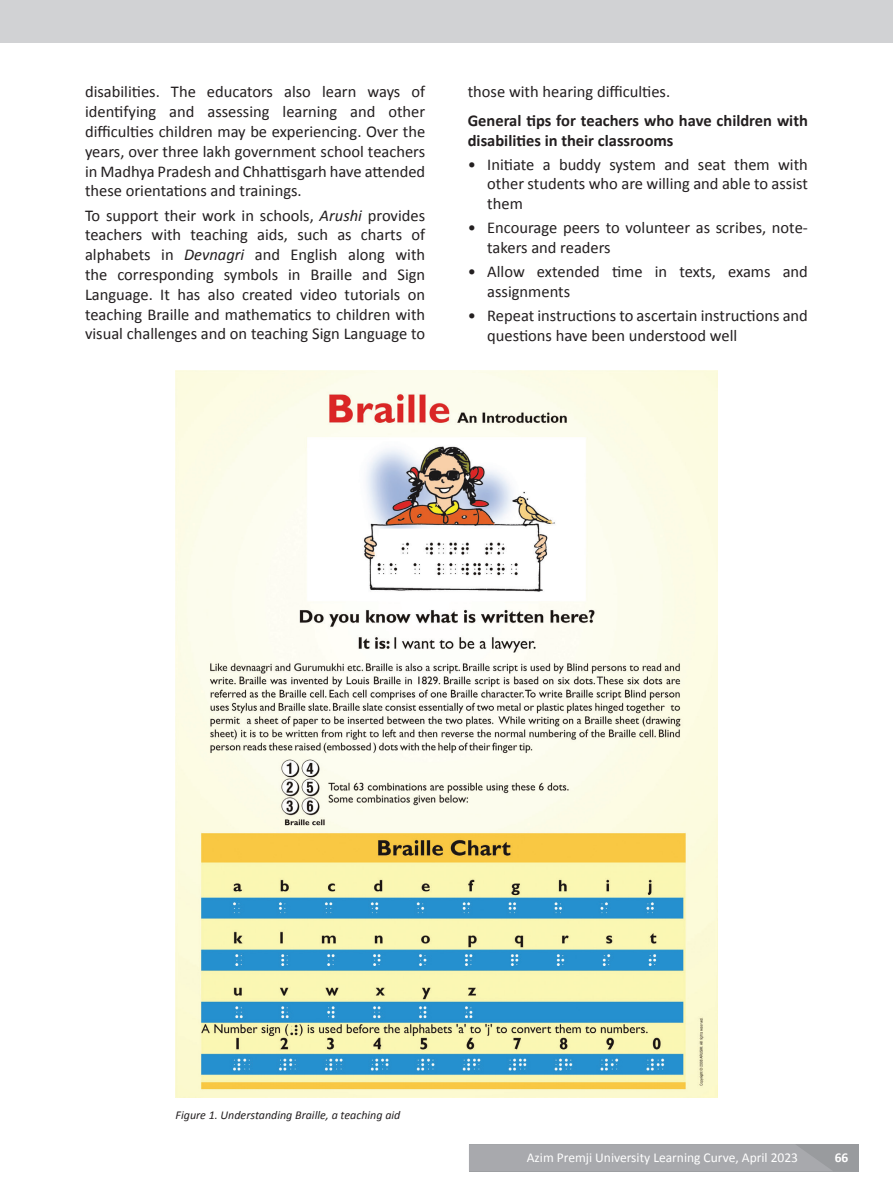
<style>
.page{position:relative;width:893px;height:1191px;background:#fff}
.page>*{position:absolute;margin:0;border:0;box-sizing:border-box;transform-origin:0 0}
.t1{font:16.5px/19.8px "Calibri";color:#231f20;text-align:justify}
.t2{font:700 16.5px/19.8px "Calibri";color:#231f20}
.t3{font:13.5px "Calibri";color:#fff}
.t4{font:700 13.5px "Calibri";color:#fff}
.t5{font:italic 12px "Calibri";color:#231f20}
.s1{font-style:italic}
</style>
<div class="page">
<div style="left:469px;top:1144px;width:390px;height:27px;background:#999b9e"></div>
<div style="left:469px;top:1144px;width:363px;height:27px;background:#a8a9ad"></div>
<div style="left:0;top:0;width:893px;height:43px;background:#d1d2d4"></div>
<img style="left:176px;top:370px;width:541px;height:727px">
<p class="t1" style="left:85px;top:82px;width:342px">disabilities. The educators also learn ways of identifying and assessing learning and other difficulties children may be experiencing. Over the years, over three lakh government school teachers in Madhya Pradesh and Chhattisgarh have attended these orientations and trainings.</p>
<p class="t1" style="left:85px;top:205px;width:342px">To support their work in schools, <span class="s1">Arushi</span> provides teachers with teaching aids, such as charts of alphabets in <span class="s1">Devnagri</span> and English along with the corresponding symbols in Braille and Sign Language. It has also created video tutorials on teaching Braille and mathematics to children with visual challenges and on teaching Sign Language to</p>
<p class="t1" style="left:468px;top:82px;width:204px">those with hearing difficulties.</p>
<p class="t2" style="left:468px;top:110px;width:342px">General tips for teachers who have children with disabilities in their classrooms</p>
<p class="t1" style="left:487px;top:154px;width:322px;text-indent:-20px">• Initiate a buddy system and seat them with other students who are willing and able to assist them</p>
<p class="t1" style="left:487px;top:218px;width:322px;text-indent:-20px">• Encourage peers to volunteer as scribes, note&shy;takers and readers</p>
<p class="t1" style="left:487px;top:262px;width:322px;text-indent:-20px">• Allow extended time in texts, exams and assignments</p>
<p class="t1" style="left:487px;top:306px;width:322px;text-indent:-20px">• Repeat instructions to ascertain instructions and questions have been understood well</p>
<p class="t5" style="left:176px;top:1107px;width:226px">Figure 1. Understanding Braille, a teaching aid</p>
<p class="t3" style="left:527px;top:1148px;width:273px">Azim Premji University Learning Curve, April 2023</p>
<p class="t4" style="left:835px;top:1149px;width:15px">66</p>
</div>
